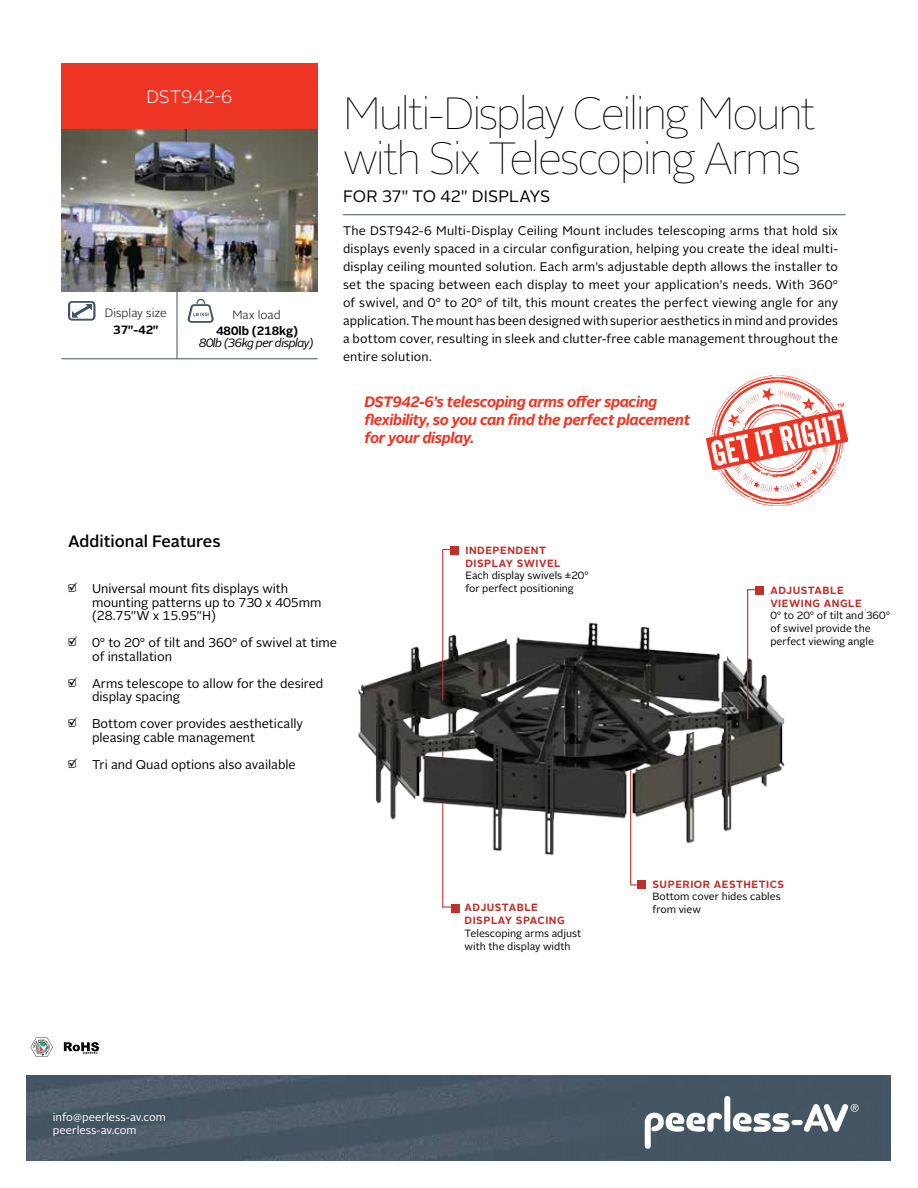
<style>
.page{position:relative;width:918px;height:1188px;background:#fff}
.page>*{position:absolute;margin:0;border:0;box-sizing:border-box;transform-origin:0 0}
.t1{font:100 45px/45px "Alright Sans";letter-spacing:-.06em;color:#000}
.t2{font:300 18px "Alright Sans";letter-spacing:-.005em;color:#fff}
.t3{font:16.5px "Alright Sans";letter-spacing:-.005em;color:#000}
.t4{font:500 16.5px "Alright Sans";color:#000}
.t5{font:italic 700 15px/18px "Alright Sans";letter-spacing:-.025em;color:#ee3524}
.t6{font:12.75px/13.5px "Alright Sans";color:#000}
.t7{font:12.45px/18px "Alright Sans";letter-spacing:.015em;color:#000;text-align:justify}
.t8{font:italic 12px "Alright Sans";letter-spacing:-.05em;color:#000}
.t9{font:700 12px "Alright Sans";color:#000}
.t10{font:300 12px "Alright Sans";color:#000}
.t11{font:11.25px/12.8px "Alright Sans";color:#fff}
.t12{font:10.5px/12.8px "Alright Sans";color:#000}
.t13{font:700 10.5px/12.8px "Alright Sans";letter-spacing:.05em;color:#be302b}
.s1{font-family:"Checkbox Larger"}
</style>
<div class="page">
<svg style="left:68px;top:301px;width:28px;height:20px"></svg>
<svg style="left:188px;top:299px;width:26px;height:24px"></svg>
<svg style="left:64px;top:1042px;width:35px;height:12px"></svg>
<img style="left:706px;top:375px;width:141px;height:131px">
<hr style="left:343px;top:214px;width:503px;height:1px;background:#455464">
<div style="left:61px;top:63px;width:257px;height:67px;background:#ee3524"></div>
<hr style="left:442px;top:746px;width:1px;height:162px;background:#be302b">
<div style="left:451px;top:904px;width:9px;height:8px;background:#be302b"></div>
<div style="left:755px;top:586px;width:9px;height:9px;background:#be302b"></div>
<img style="left:27px;top:1076px;width:864px;height:85px">
<svg style="left:645px;top:1113px;width:77px;height:36px"></svg>
<div style="left:724px;top:1096px;width:6px;height:36px;background:#fff;border-radius:3px"></div>
<svg style="left:733px;top:1113px;width:57px;height:19px"></svg>
<div style="left:792px;top:1120px;width:11px;height:5px;background:#fff;border-radius:3px"></div>
<svg style="left:803px;top:1103px;width:56px;height:30px"></svg>
<hr style="left:61px;top:358px;width:257px;height:1px;background:#455464">
<hr style="left:177px;top:292px;width:1px;height:67px;background:#455464">
<img style="left:61px;top:130px;width:257px;height:162px">
<div style="left:637px;top:880px;width:9px;height:9px;background:#be302b"></div>
<hr style="left:630px;top:769px;width:1px;height:115px;background:#be302b">
<svg style="left:630px;top:884px;width:7px;height:2px"></svg>
<svg style="left:31px;top:1038px;width:22px;height:19px"></svg>
<div style="left:450px;top:546px;width:9px;height:9px;background:#be302b"></div>
<img style="left:358px;top:622px;width:427px;height:240px">
<svg style="left:747px;top:589px;width:13px;height:131px"></svg>
<svg style="left:442px;top:549px;width:13px;height:152px"></svg>
<h2 class="t2" style="left:146px;top:85px;width:88px">DST942-6</h2>
<p class="t10" style="left:105px;top:305px;width:64px">Display size</p>
<p class="t9" style="left:113px;top:321px;width:47px">37"-42"</p>
<p class="t10" style="left:232px;top:307px;width:50px">Max load</p>
<p class="t9" style="left:216px;top:323px;width:84px">480lb (218kg)</p>
<p class="t8" style="left:199px;top:335px;width:116px">80lb (36kg per display)</p>
<h1 class="t1" style="left:343px;top:91px;width:474px">Multi-Display Ceiling Mount with Six Telescoping Arms</h1>
<h3 class="t3" style="left:343px;top:185px;width:209px">FOR 37" TO 42" DISPLAYS</h3>
<p class="t7" style="left:343px;top:222px;width:497px">The DST942-6 Multi-Display Ceiling Mount includes telescoping arms that hold six displays evenly spaced in a circular configuration, helping you create the ideal multi&shy;display ceiling mounted solution. Each arm’s adjustable depth allows the installer to set the spacing between each display to meet your application’s needs. With 360° of swivel, and 0° to 20° of tilt, this mount creates the perfect viewing angle for any application. The mount has been designed with superior aesthetics in mind and provides a bottom cover, resulting in sleek and clutter-free cable management throughout the entire solution.</p>
<p class="t5" style="left:364px;top:393px;width:327px">DST942-6’s telescoping arms offer spacing flexibility, so you can find the perfect placement for your display.</p>
<h3 class="t4" style="left:68px;top:530px;width:154px">Additional Features</h3>
<p class="t6" style="left:92px;top:582px;width:231px;text-indent:-24px"><span class="s1">•</span> Universal mount fits displays with mounting patterns up to 730 x 405mm (28.75"W x 15.95"H)</p>
<p class="t6" style="left:92px;top:636px;width:247px;text-indent:-24px"><span class="s1">•</span> 0° to 20° of tilt and 360° of swivel at time of installation</p>
<p class="t6" style="left:92px;top:677px;width:233px;text-indent:-24px"><span class="s1">•</span> Arms telescope to allow for the desired display spacing</p>
<p class="t6" style="left:92px;top:717px;width:213px;text-indent:-24px"><span class="s1">•</span> Bottom cover provides aesthetically pleasing cable management</p>
<p class="t6" style="left:68px;top:758px;width:229px"><span class="s1">•</span> Tri and Quad options also available</p>
<p class="t11" style="left:53px;top:1111px;width:114px">info@peerless-av.com peerless-av.com</p>
<p class="t13" style="left:465px;top:544px;width:97px">INDEPENDENT<br>DISPLAY SWIVEL</p>
<p class="t12" style="left:465px;top:569px;width:125px">Each display swivels ±20° for perfect positioning</p>
<p class="t13" style="left:770px;top:584px;width:93px">ADJUSTABLE<br>VIEWING ANGLE</p>
<p class="t12" style="left:770px;top:610px;width:121px">0° to 20° of tilt and 360° of swivel provide the perfect viewing angle</p>
<p class="t13" style="left:465px;top:901px;width:102px">ADJUSTABLE<br>DISPLAY SPACING</p>
<p class="t12" style="left:465px;top:927px;width:118px">Telescoping arms adjust with the display width</p>
<p class="t13" style="left:652px;top:878px;width:133px">SUPERIOR AESTHETICS</p>
<p class="t12" style="left:652px;top:891px;width:130px">Bottom cover hides cables from view</p>
</div>
